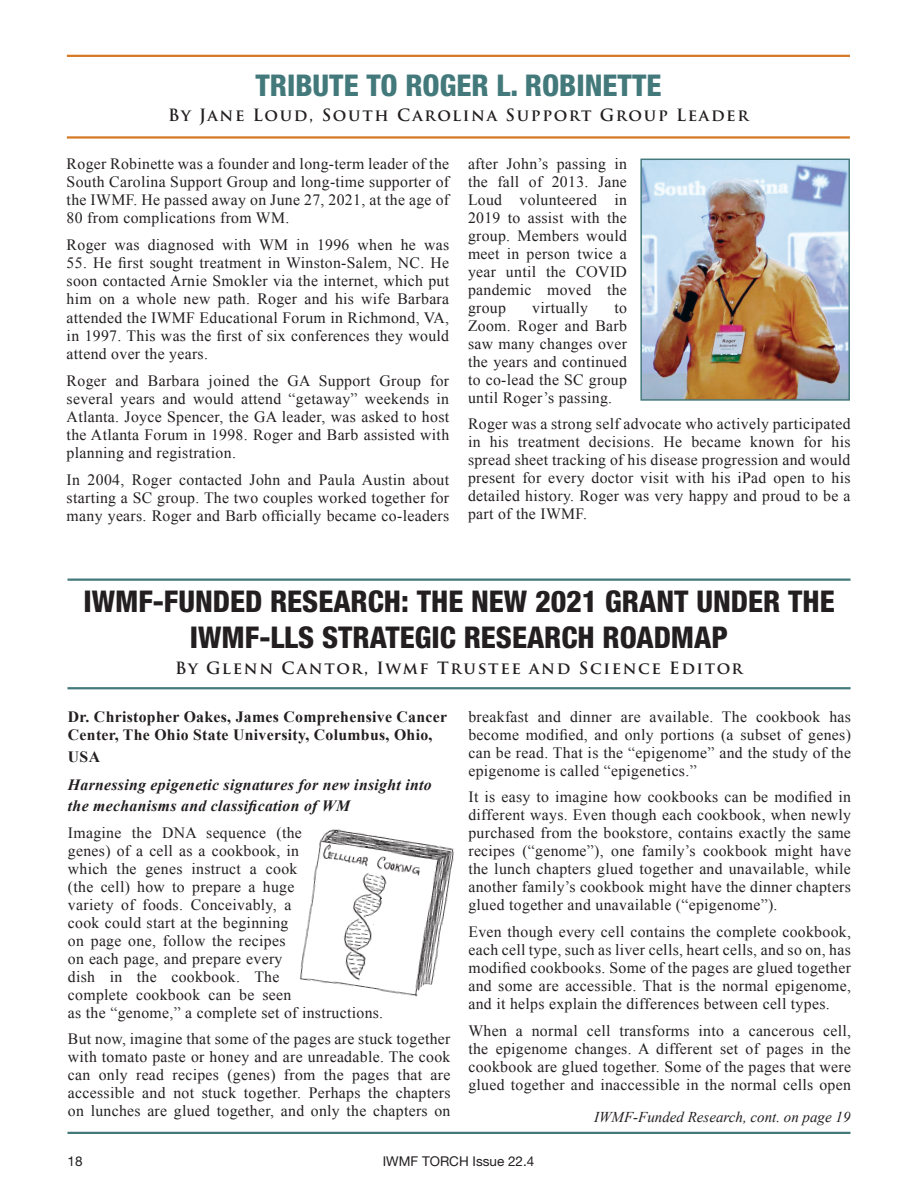
<style>
.page{position:relative;width:918px;height:1188px;background:#fff}
.page>*{position:absolute;margin:0;border:0;box-sizing:border-box;transform-origin:0 0}
.t1{font:800 condensed 30px/36px "Helvetica Neue LT Std";color:#231f20;text-align:center}
.t2{font:800 condensed 30px "Helvetica Neue LT Std";color:#43797b}
.t3{font:700 16.5px "Trajan Pro";letter-spacing:.1em;color:#231f20}
.t4{font:15.75px/18px "Times New Roman";letter-spacing:.02em;color:#231f20;text-align:justify}
.t5{font:700 15.75px/18.9px "Times New Roman";letter-spacing:.02em;color:#231f20}
.t6{font:italic 700 15.75px/21.6px "Times New Roman";letter-spacing:.02em;color:#231f20}
.iwmf_body_text{font:italic 15px "Times New Roman";color:#231f20}
.t7{font:13.5px "Helvetica Neue LT Std";color:#231f20}
</style>
<div class="page">
<hr style="left:68px;top:1132px;width:782px;height:2px;background:#43797b">
<hr style="left:67px;top:136px;width:783px;height:3px;background:#d57924">
<hr style="left:67px;top:55px;width:783px;height:2px;background:#d57924">
<img style="left:642px;top:161px;width:206px;height:238px">
<div style="left:640px;top:159px;width:210px;height:242px;border:1px solid #43797b"></div>
<hr style="left:68px;top:687px;width:783px;height:2px;background:#43797b">
<hr style="left:68px;top:579px;width:783px;height:2px;background:#43797b">
<img style="left:299px;top:829px;width:155px;height:168px">
<p class="t2" style="left:255px;top:66px;width:408px">TRIBUTE TO ROGER L. ROBINETTE</p>
<p class="t3" style="left:168px;top:105px;width:582px">By Jane Loud, South Carolina Support Group Leader</p>
<p class="t4" style="left:468px;top:154px;width:160px">after John’s passing in the fall of 2013. Jane Loud volunteered in 2019 to assist with the group. Members would meet in person twice a year until the COVID pandemic moved the group</p>
<p class="t4" style="left:67px;top:154px;width:384px">Roger Robinette was a founder and long-term leader of the South Carolina Support Group and long-time supporter of the IWMF. He passed away on June 27, 2021, at the age of 80 from complications from WM.</p>
<p class="t4" style="left:67px;top:235px;width:384px">Roger was diagnosed with WM in 1996 when he was</p>
<p class="t4" style="left:67px;top:253px;width:384px">55. He first sought treatment in Winston-Salem, NC. He soon contacted Arnie Smokler via the internet, which put him on a whole new path. Roger and his wife Barbara attended the IWMF Educational Forum in Richmond, VA, in 1997. This was the first of six conferences they would attend over the years.</p>
<p class="t4" style="left:67px;top:371px;width:384px">Roger and Barbara joined the GA Support Group for several years and would attend “getaway” weekends in Atlanta. Joyce Spencer, the GA leader, was asked to host the Atlanta Forum in 1998. Roger and Barb assisted with planning and registration.</p>
<p class="t4" style="left:67px;top:470px;width:384px">In 2004, Roger contacted John and Paula Austin about starting a SC group. The two couples worked together for many years. Roger and Barb officially became co-leaders</p>
<p class="t4" style="left:532px;top:298px;width:57px">virtually</p>
<p class="t4" style="left:468px;top:298px;width:160px;text-indent:146px">to Zoom. Roger and Barb saw many changes over the years and continued to co-lead the SC group until Roger’s passing.</p>
<p class="t4" style="left:468px;top:415px;width:384px">Roger was a strong self advocate who actively participated in his treatment decisions. He became known for his spread sheet tracking of his disease progression and would present for every doctor visit with his iPad open to his detailed history. Roger was very happy and proud to be a part of the IWMF.</p>
<p class="t1" style="left:83px;top:583px;width:753px">IWMF-FUNDED RESEARCH: THE NEW 2021 GRANT UNDER THE<br>IWMF-LLS STRATEGIC RESEARCH ROADMAP</p>
<p class="t3" style="left:175px;top:658px;width:569px">By Glenn Cantor, Iwmf Trustee and Science Editor</p>
<p class="t5" style="left:68px;top:706px;width:381px">Dr. Christopher Oakes, James Comprehensive Cancer<br>Center, The Ohio State University, Columbus, Ohio,</p>
<p class="t5" style="left:68px;top:747px;width:34px">USA</p>
<p class="t6" style="left:68px;top:773px;width:365px">Harnessing epigenetic signatures for new insight into the mechanisms and classification of WM</p>
<p class="t4" style="left:68px;top:823px;width:317px;text-align:left">Imagine the DNA sequence (the<br>genes) of a cell as a cookbook, in<br>which the genes instruct a cook<br>(the cell) how to prepare a huge<br>variety of foods. Conceivably, a<br>cook could start at the beginning<br>on page one, follow the recipes<br>on each page, and prepare every<br>dish in the cookbook. The<br>complete cookbook can be seen<br>as the “genome,” a complete set of instructions.</p>
<p class="t4" style="left:68px;top:1030px;width:384px">But now, imagine that some of the pages are stuck together with tomato paste or honey and are unreadable. The cook can only read recipes (genes) from the pages that are accessible and not stuck together. Perhaps the chapters on lunches are glued together, and only the chapters on</p>
<p class="t4" style="left:468px;top:707px;width:384px">breakfast and dinner are available. The cookbook has become modified, and only portions (a subset of genes) can be read. That is the “epigenome” and the study of the epigenome is called “epigenetics.”</p>
<p class="t4" style="left:468px;top:788px;width:384px">It is easy to imagine how cookbooks can be modified in different ways. Even though each cookbook, when newly purchased from the bookstore, contains exactly the same recipes (“genome”), one family’s cookbook might have the lunch chapters glued together and unavailable, while another family’s cookbook might have the dinner chapters glued together and unavailable (“epigenome”).</p>
<p class="t4" style="left:468px;top:923px;width:384px">Even though every cell contains the complete cookbook, each cell type, such as liver cells, heart cells, and so on, has modified cookbooks. Some of the pages are glued together and some are accessible. That is the normal epigenome, and it helps explain the differences between cell types.</p>
<p class="t4" style="left:468px;top:1021px;width:384px">When a normal cell transforms into a cancerous cell, the epigenome changes. A different set of pages in the cookbook are glued together. Some of the pages that were glued together and inaccessible in the normal cells open</p>
<p class="iwmf_body_text" style="left:594px;top:1107px;width:258px">IWMF-Funded Research, cont. on page 19</p>
<p class="t7" style="left:68px;top:1153px;width:17px">18</p>
<p class="t7" style="left:383px;top:1153px;width:153px">IWMF TORCH Issue 22.4</p>
</div>
